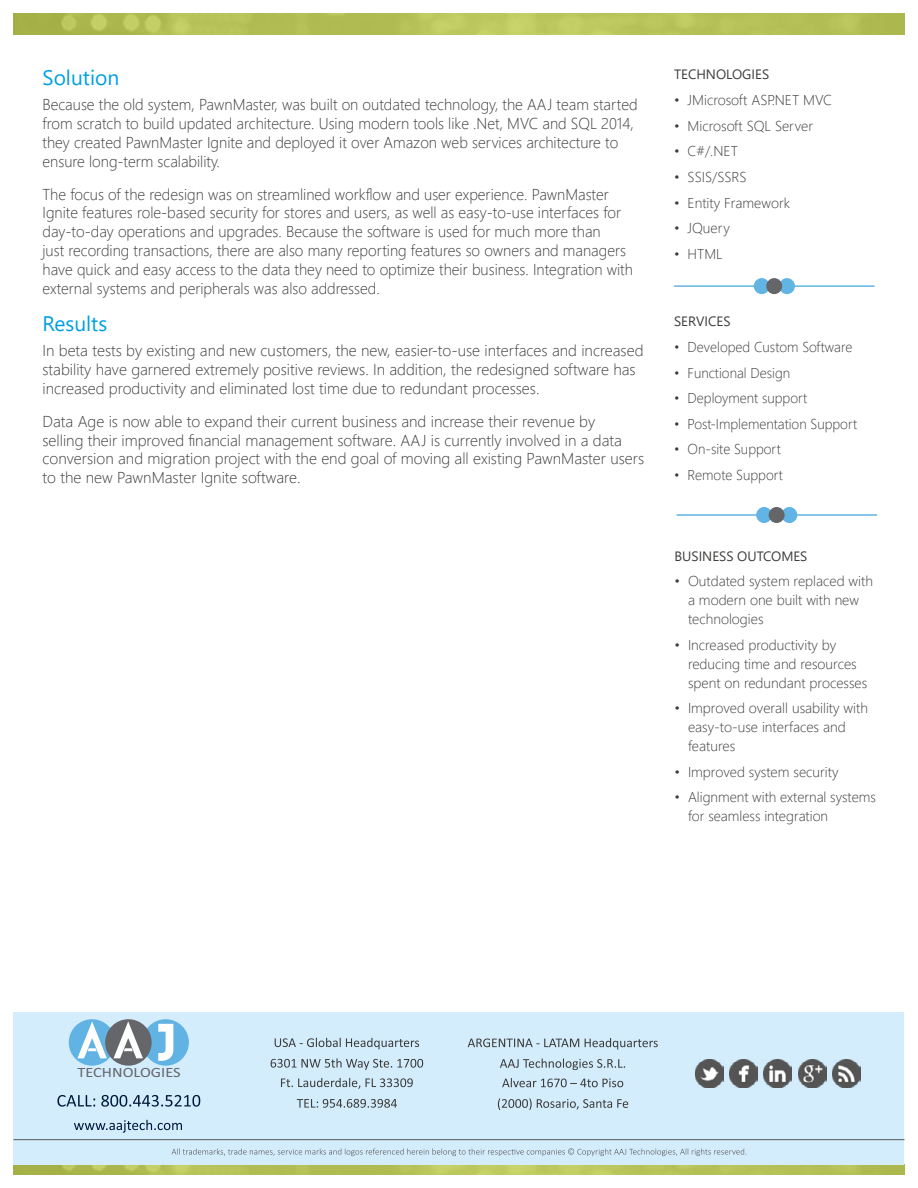
<style>
.page{position:relative;width:918px;height:1188px;background:#fff}
.page>*{position:absolute;margin:0;border:0;box-sizing:border-box;transform-origin:0 0}
.t1{font:21px "Segoe UI";color:#009fe3}
.t2{font:300 15.75px/18.9px "Segoe UI";color:#3c3c3b}
.t3{font:300 14.25px/18.9px "Segoe UI";color:#3c3c3b}
.t4{font:14.25px "Calibri";color:#64666a;scale:1.15 1}
.t5{font:13.5px "Segoe UI";color:#3c3c3b}
</style>
<div class="page">
<img style="left:14px;top:14px;width:890px;height:20px">
<img style="left:14px;top:1164px;width:890px;height:11px">
<div style="left:14px;top:1012px;width:890px;height:152px;background:#d4edfc"></div>
<hr style="left:14px;top:1139px;width:890px;height:1px;background:#575756">
<svg style="left:172px;top:1148px;width:574px;height:8px"></svg>
<svg style="left:57px;top:1095px;width:143px;height:12px"></svg>
<div style="left:69px;top:1019px;width:46px;height:47px;background:#61b3e4;border-radius:50%"></div>
<div style="left:142px;top:1019px;width:47px;height:47px;background:#61b3e4;border-radius:50%"></div>
<svg style="left:158px;top:1024px;width:15px;height:37px"></svg>
<svg style="left:77px;top:1021px;width:30px;height:37px"></svg>
<div style="left:105px;top:1019px;width:47px;height:47px;background:#64666a;border-radius:50%"></div>
<svg style="left:113px;top:1021px;width:30px;height:37px"></svg>
<svg style="left:297px;top:1099px;width:100px;height:9px"></svg>
<svg style="left:281px;top:1078px;width:132px;height:11px"></svg>
<svg style="left:271px;top:1058px;width:152px;height:12px"></svg>
<svg style="left:275px;top:1038px;width:144px;height:11px"></svg>
<svg style="left:498px;top:1098px;width:130px;height:12px"></svg>
<svg style="left:502px;top:1078px;width:121px;height:9px"></svg>
<svg style="left:500px;top:1059px;width:125px;height:11px"></svg>
<svg style="left:468px;top:1038px;width:190px;height:12px"></svg>
<svg style="left:74px;top:1120px;width:108px;height:13px"></svg>
<img style="left:695px;top:1060px;width:28px;height:28px">
<img style="left:729px;top:1060px;width:28px;height:28px">
<img style="left:764px;top:1060px;width:28px;height:28px">
<img style="left:798px;top:1060px;width:28px;height:28px">
<img style="left:833px;top:1060px;width:28px;height:28px">
<hr style="left:674px;top:285px;width:201px;height:2px;background:#61b4e4">
<div style="left:754px;top:278px;width:16px;height:16px;background:#61b4e4;border-radius:50%"></div>
<div style="left:779px;top:278px;width:16px;height:16px;background:#61b4e4;border-radius:50%"></div>
<div style="left:766px;top:278px;width:16px;height:16px;background:#64666a;border-radius:50%"></div>
<hr style="left:677px;top:514px;width:200px;height:2px;background:#61b4e4">
<div style="left:756px;top:507px;width:16px;height:16px;background:#61b4e4;border-radius:50%"></div>
<div style="left:781px;top:507px;width:16px;height:16px;background:#61b4e4;border-radius:50%"></div>
<div style="left:769px;top:507px;width:16px;height:16px;background:#64666a;border-radius:50%"></div>
<h1 class="t1" style="left:43px;top:60px;width:78px">Solution</h1>
<p class="t2" style="left:43px;top:95px;width:597px">Because the old system, PawnMaster, was built on outdated technology, the AAJ team started from scratch to build updated architecture. Using modern tools like .Net, MVC and SQL 2014, they created PawnMaster Ignite and deployed it over Amazon web services architecture to ensure long-term scalability.</p>
<p class="t2" style="left:43px;top:184px;width:592px">The focus of the redesign was on streamlined workflow and user experience. PawnMaster Ignite features role-based security for stores and users, as well as easy-to-use interfaces for day-to-day operations and upgrades. Because the software is used for much more than<br>just recording transactions, there are also many reporting features so owners and managers have quick and easy access to the data they need to optimize their business. Integration with external systems and peripherals was also addressed.</p>
<h1 class="t1" style="left:43px;top:306px;width:66px">Results</h1>
<p class="t2" style="left:43px;top:341px;width:602px">In beta tests by existing and new customers, the new, easier-to-use interfaces and increased stability have garnered extremely positive reviews. In addition, the redesigned software has increased productivity and eliminated lost time due to redundant processes.</p>
<p class="t2" style="left:43px;top:411px;width:603px">Data Age is now able to expand their current business and increase their revenue by<br>selling their improved financial management software. AAJ is currently involved in a data conversion and migration project with the end goal of moving all existing PawnMaster users to the new PawnMaster Ignite software.</p>
<p class="t5" style="left:674px;top:64px;width:97px">TECHNOLOGIES</p>
<p class="t3" style="left:674px;top:90px;width:160px">• JMicrosoft ASP.NET MVC</p>
<p class="t3" style="left:674px;top:115px;width:141px">• Microsoft SQL Server</p>
<p class="t3" style="left:674px;top:141px;width:65px">• C#/.NET</p>
<p class="t3" style="left:674px;top:167px;width:74px">• SSIS/SSRS</p>
<p class="t3" style="left:674px;top:192px;width:117px">• Entity Framework</p>
<p class="t3" style="left:674px;top:218px;width:57px">• JQuery</p>
<p class="t3" style="left:674px;top:244px;width:50px">• HTML</p>
<p class="t5" style="left:674px;top:311px;width:58px">SERVICES</p>
<p class="t3" style="left:674px;top:337px;width:180px">• Developed Custom Software</p>
<p class="t3" style="left:674px;top:362px;width:118px">• Functional Design</p>
<p class="t3" style="left:674px;top:388px;width:135px">• Deployment support</p>
<p class="t3" style="left:674px;top:414px;width:185px">• Post-Implementation Support</p>
<p class="t3" style="left:674px;top:439px;width:108px">• On-site Support</p>
<p class="t3" style="left:674px;top:465px;width:110px">• Remote Support</p>
<p class="t5" style="left:675px;top:545px;width:134px">BUSINESS OUTCOMES</p>
<p class="t3" style="left:688px;top:571px;width:186px;text-indent:-13px">• Outdated system replaced with a modern one built with new technologies</p>
<p class="t3" style="left:688px;top:635px;width:181px;text-indent:-13px">• Increased productivity by reducing time and resources spent on redundant processes</p>
<p class="t3" style="left:688px;top:698px;width:181px;text-indent:-13px">• Improved overall usability with easy-to-use interfaces and features</p>
<p class="t3" style="left:675px;top:762px;width:165px">• Improved system security</p>
<p class="t3" style="left:688px;top:787px;width:189px;text-indent:-14px">• Alignment with external systems for seamless integration</p>
<p class="t4" style="left:77px;top:1063px;width:91px">TECHNOLOGIES</p>
</div>
